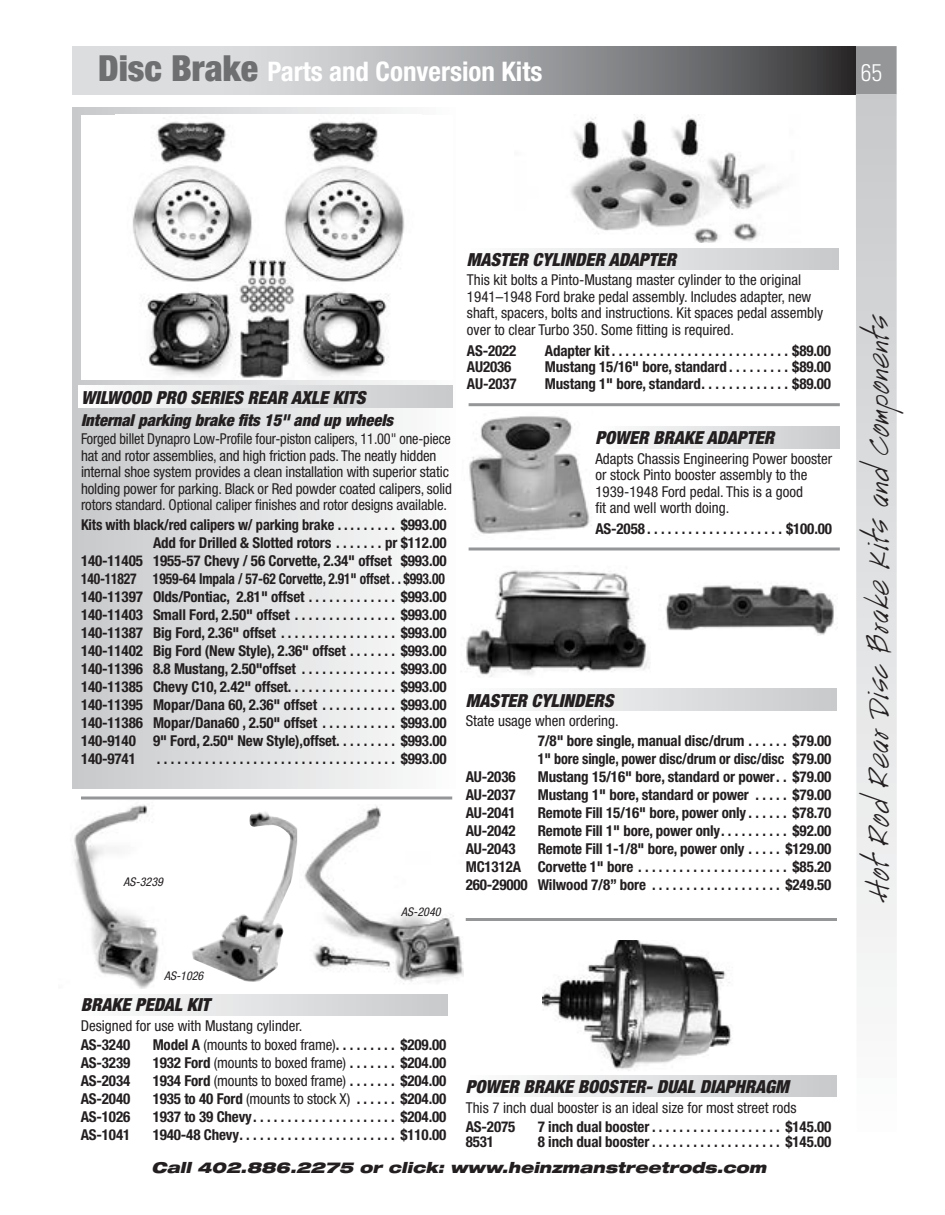
<style>
.page{position:relative;width:945px;height:1215px;background:#fff}
.page>*{position:absolute;margin:0;border:0;box-sizing:border-box;transform-origin:0 0}
.t1{font:30px "Handwriting";color:#231f20}
.t2{font:700 condensed 27px "Helvetica Neue";color:#fff}
.t3{font:300 condensed 24px "Univers";color:#fff}
.t4{font:italic 900 condensed 18px "Helvetica Neue";color:#231f20}
.t5{font:italic 900 condensed 16.5px "Helvetica Neue";color:#231f20}
.t6{font:700 condensed 15px/18px "Helvetica Neue";letter-spacing:-.01em;color:#231f20}
.t7{font:condensed 15px/16.5px "Helvetica Neue";color:#231f20}
.t8{font:condensed 15px/16.5px "Helvetica Neue";color:#231f20;scale:.95 1}
.t9{font:700 condensed 15px "Helvetica Neue";letter-spacing:-.01em;color:#231f20;scale:.9 1}
.t10{font:700 condensed 15px "Helvetica Neue";letter-spacing:-.01em;color:#231f20;scale:.96 1}
.t11{font:italic 900 expanded 15px "Helvetica Neue";color:#231f20}
.t12{font:italic condensed 12px "Helvetica Neue";color:#231f20}
.s1{font-weight:900;font-size:36px;color:#6d6f71}
.s2{font-weight:400}
</style>
<div class="page">
<div style="left:73px;top:994px;width:374px;height:22px;background:linear-gradient(to right,#fdfefe,#c8cacb)"></div>
<img style="left:74px;top:804px;width:85px;height:185px">
<img style="left:469px;top:416px;width:123px;height:118px">
<div style="left:856px;top:46px;width:41px;height:49px;background:#949698"></div>
<svg style="left:72px;top:46px;width:784px;height:48px;background:#a1a2a4"></svg>
<svg style="left:856px;top:94px;width:41px;height:893px;background:#dedfe0"></svg>
<div style="left:73px;top:107px;width:387px;height:681px;background:linear-gradient(to right,#c8c9cb,#fcfdfd)"></div>
<div style="left:78px;top:386px;width:374px;height:21px;background:linear-gradient(to right,#fdfefe,#c8cacb)"></div>
<div style="left:81px;top:115px;width:371px;height:265px;background:#fff"></div>
<img style="left:132px;top:121px;width:273px;height:257px">
<svg style="left:81px;top:796px;width:371px;height:4px"></svg>
<hr style="left:469px;top:547px;width:371px;height:3px;background:#949698">
<hr style="left:466px;top:918px;width:371px;height:3px;background:#949698">
<div style="left:464px;top:248px;width:374px;height:22px;background:linear-gradient(to right,#fdfefe,#c8cacb)"></div>
<div style="left:598px;top:427px;width:242px;height:21px;background:linear-gradient(to right,#fdfefe,#c8cacc)"></div>
<hr style="left:469px;top:403px;width:371px;height:3px;background:#949698">
<div style="left:463px;top:1075px;width:374px;height:22px;background:linear-gradient(to right,#fdfefe,#c8c9cb)"></div>
<img style="left:543px;top:940px;width:188px;height:131px">
<img style="left:304px;top:806px;width:160px;height:178px">
<img style="left:192px;top:812px;width:105px;height:170px">
<div style="left:463px;top:688px;width:374px;height:22px;background:linear-gradient(to right,#fdfefe,#c8c9cb)"></div>
<img style="left:461px;top:570px;width:189px;height:107px">
<img style="left:665px;top:583px;width:169px;height:52px">
<img style="left:570px;top:114px;width:211px;height:129px">
<h2 class="t2" style="left:98px;top:55px;width:446px"><span class="s1">Disc Brake</span> Parts and Conversion Kits</h2>
<h3 class="t3" style="left:861px;top:58px;width:23px">65</h3>
<p class="t4" style="left:81px;top:386px;width:286px">WILWOOD PRO SERIES REAR AXLE KITS</p>
<p class="t5" style="left:81px;top:410px;width:314px">Internal parking brake fits 15" and up wheels</p>
<p class="t8" style="left:81px;top:431px;width:392px">Forged billet Dynapro Low-Profile four-piston calipers, 11.00" one-piece hat and rotor assemblies, and high friction pads. The neatly hidden internal shoe system provides a clean installation with superior static holding power for parking. Black or Red powder coated calipers, solid rotors standard. Optional caliper finishes and rotor designs available.</p>
<p class="t10" style="left:81px;top:516px;width:382px">Kits with black/red calipers w/ parking brake . . . . . . . . . $993.00</p>
<p class="t6" style="left:153px;top:533px;width:295px">Add for Drilled &amp; Slotted rotors . . . . . . pr $112.00</p>
<p class="t6" style="left:81px;top:551px;width:367px">140-11405 1955-57 Chevy / 56 Corvette, 2.34" offset $993.00</p>
<p class="t9" style="left:81px;top:570px;width:406px">140-11827 1959-64 Impala / 57-62 Corvette, 2.91" offset . $993.00</p>
<p class="t6" style="left:81px;top:587px;width:367px">140-11397 Olds/Pontiac, 2.81" offset . . . . . . . . . . . . . $993.00</p>
<p class="t6" style="left:81px;top:605px;width:367px">140-11403 Small Ford, 2.50" offset . . . . . . . . . . . . . . . $993.00</p>
<p class="t6" style="left:81px;top:623px;width:367px">140-11387 Big Ford, 2.36" offset . . . . . . . . . . . . . . . . . $993.00</p>
<p class="t6" style="left:81px;top:641px;width:367px">140-11402 Big Ford (New Style), 2.36" offset . . . . . . . $993.00</p>
<p class="t6" style="left:81px;top:659px;width:367px">140-11396 8.8 Mustang, 2.50"offset . . . . . . . . . . . . . $993.00</p>
<p class="t6" style="left:81px;top:677px;width:367px">140-11385 Chevy C10, 2.42" offset . . . . . . . . . . . . . . . . $993.00</p>
<p class="t6" style="left:81px;top:695px;width:367px">140-11395 Mopar/Dana 60, 2.36" offset . . . . . . . . . . . $993.00</p>
<p class="t6" style="left:81px;top:713px;width:367px">140-11386 Mopar/Dana60 , 2.50" offset . . . . . . . . . . $993.00</p>
<p class="t6" style="left:81px;top:731px;width:367px">140-9140 9" Ford, 2.50" New Style),offset . . . . . . . . $993.00</p>
<p class="t6" style="left:81px;top:749px;width:56px">140-9741</p>
<p class="t6" style="left:157px;top:749px;width:291px">. . . . . . . . . . . . . . . . . . . . . . . . . . . . . . . . . . $993.00</p>
<p class="t12" style="left:124px;top:875px;width:41px">AS-3239</p>
<p class="t12" style="left:401px;top:904px;width:41px">AS-2040</p>
<p class="t4" style="left:467px;top:248px;width:211px">MASTER CYLINDER ADAPTER</p>
<p class="t7" style="left:467px;top:272px;width:358px">This kit bolts a Pinto-Mustang master cylinder to the original 1941–1948 Ford brake pedal assembly. Includes adapter, new shaft, spacers, bolts and instructions. Kit spaces pedal assembly over to clear Turbo 350. Some fitting is required.</p>
<p class="t6" style="left:467px;top:341px;width:51px">AS-2022</p>
<p class="t6" style="left:545px;top:341px;width:288px">Adapter kit . . . . . . . . . . . . . . . . . . . . . . . . . . $89.00</p>
<p class="t6" style="left:467px;top:358px;width:46px">AU2036</p>
<p class="t6" style="left:545px;top:358px;width:288px">Mustang 15/16" bore, standard . . . . . . . . . $89.00</p>
<p class="t6" style="left:467px;top:374px;width:51px">AU-2037</p>
<p class="t6" style="left:545px;top:374px;width:288px">Mustang 1" bore, standard . . . . . . . . . . . . . $89.00</p>
<p class="t4" style="left:595px;top:427px;width:180px">POWER BRAKE ADAPTER</p>
<p class="t7" style="left:595px;top:450px;width:238px">Adapts Chassis Engineering Power booster or stock Pinto booster assembly to the 1939-1948 Ford pedal. This is a good<br>fit and well worth doing.</p>
<p class="t6" style="left:595px;top:520px;width:238px">AS-2058 . . . . . . . . . . . . . . . . . . . . $100.00</p>
<p class="t4" style="left:466px;top:689px;width:149px">MASTER CYLINDERS</p>
<p class="t7" style="left:466px;top:713px;width:154px">State usage when ordering.</p>
<p class="t6" style="left:538px;top:731px;width:295px">7/8" bore single, manual disc/drum . . . . . . $79.00<br>1" bore single, power disc/drum or disc/disc $79.00</p>
<p class="t6" style="left:466px;top:767px;width:51px">AU-2036</p>
<p class="t6" style="left:538px;top:767px;width:295px">Mustang 15/16" bore, standard or power . . $79.00</p>
<p class="t6" style="left:466px;top:785px;width:51px">AU-2037</p>
<p class="t6" style="left:538px;top:785px;width:295px">Mustang 1" bore, standard or power . . . . . $79.00</p>
<p class="t6" style="left:466px;top:803px;width:51px">AU-2041</p>
<p class="t6" style="left:538px;top:803px;width:295px">Remote Fill 15/16" bore, power only . . . . . . $78.70</p>
<p class="t6" style="left:466px;top:821px;width:51px">AU-2042</p>
<p class="t6" style="left:538px;top:821px;width:295px">Remote Fill 1" bore, power only . . . . . . . . . . $92.00</p>
<p class="t6" style="left:466px;top:839px;width:51px">AU-2043</p>
<p class="t6" style="left:466px;top:839px;width:367px;text-align:justify;text-indent:72px">Remote Fill 1-1/8" bore, power only . . . . . $129.00<br>MC1312A Corvette 1" bore . . . . . . . . . . . . . . . . . . . . . . $85.20<br>260-29000 Wilwood 7/8” bore . . . . . . . . . . . . . . . . . . . $249.50</p>
<p class="t12" style="left:164px;top:969px;width:41px">AS-1026</p>
<p class="t4" style="left:81px;top:994px;width:131px">BRAKE PEDAL KIT</p>
<p class="t7" style="left:81px;top:1017px;width:223px">Designed for use with Mustang cylinder.</p>
<p class="t6" style="left:81px;top:1036px;width:51px">AS-3240</p>
<p class="t6" style="left:153px;top:1036px;width:295px">Model A <span class="s2">(mounts to boxed frame)</span> . . . . . . . . . $209.00</p>
<p class="t6" style="left:81px;top:1054px;width:51px">AS-3239</p>
<p class="t6" style="left:153px;top:1054px;width:295px">1932 Ford <span class="s2">(mounts to boxed frame)</span> . . . . . . . $204.00</p>
<p class="t6" style="left:81px;top:1072px;width:51px">AS-2034</p>
<p class="t6" style="left:153px;top:1072px;width:295px">1934 Ford <span class="s2">(mounts to boxed frame)</span> . . . . . . . $204.00</p>
<p class="t6" style="left:81px;top:1090px;width:51px">AS-2040</p>
<p class="t6" style="left:153px;top:1090px;width:295px">1935 to 40 Ford <span class="s2">(mounts to stock X)</span> . . . . . . $204.00</p>
<p class="t6" style="left:81px;top:1108px;width:51px">AS-1026</p>
<p class="t6" style="left:153px;top:1108px;width:295px">1937 to 39 Chevy . . . . . . . . . . . . . . . . . . . . . $204.00</p>
<p class="t6" style="left:81px;top:1126px;width:51px">AS-1041</p>
<p class="t6" style="left:153px;top:1126px;width:295px">1940-48 Chevy . . . . . . . . . . . . . . . . . . . . . . . $110.00</p>
<p class="t4" style="left:466px;top:1076px;width:325px">POWER BRAKE BOOSTER- DUAL DIAPHRAGM</p>
<p class="t7" style="left:466px;top:1099px;width:332px">This 7 inch dual booster is an ideal size for most street rods</p>
<p class="t6" style="left:466px;top:1118px;width:51px">AS-2075</p>
<p class="t6" style="left:538px;top:1118px;width:295px">7 inch dual booster . . . . . . . . . . . . . . . . . . . $145.00</p>
<p class="t6" style="left:466px;top:1133px;width:30px">8531</p>
<p class="t6" style="left:538px;top:1133px;width:295px">8 inch dual booster . . . . . . . . . . . . . . . . . . . $145.00</p>
<p class="t11" style="left:152px;top:1158px;width:616px">Call 402.886.2275 or click: www.heinzmanstreetrods.com</p>
<h1 class="t1" style="left:861px;top:900px;width:587px;rotate:-90deg">Hot Rod Rear Disc Brake Kits and Components</h1>
</div>
